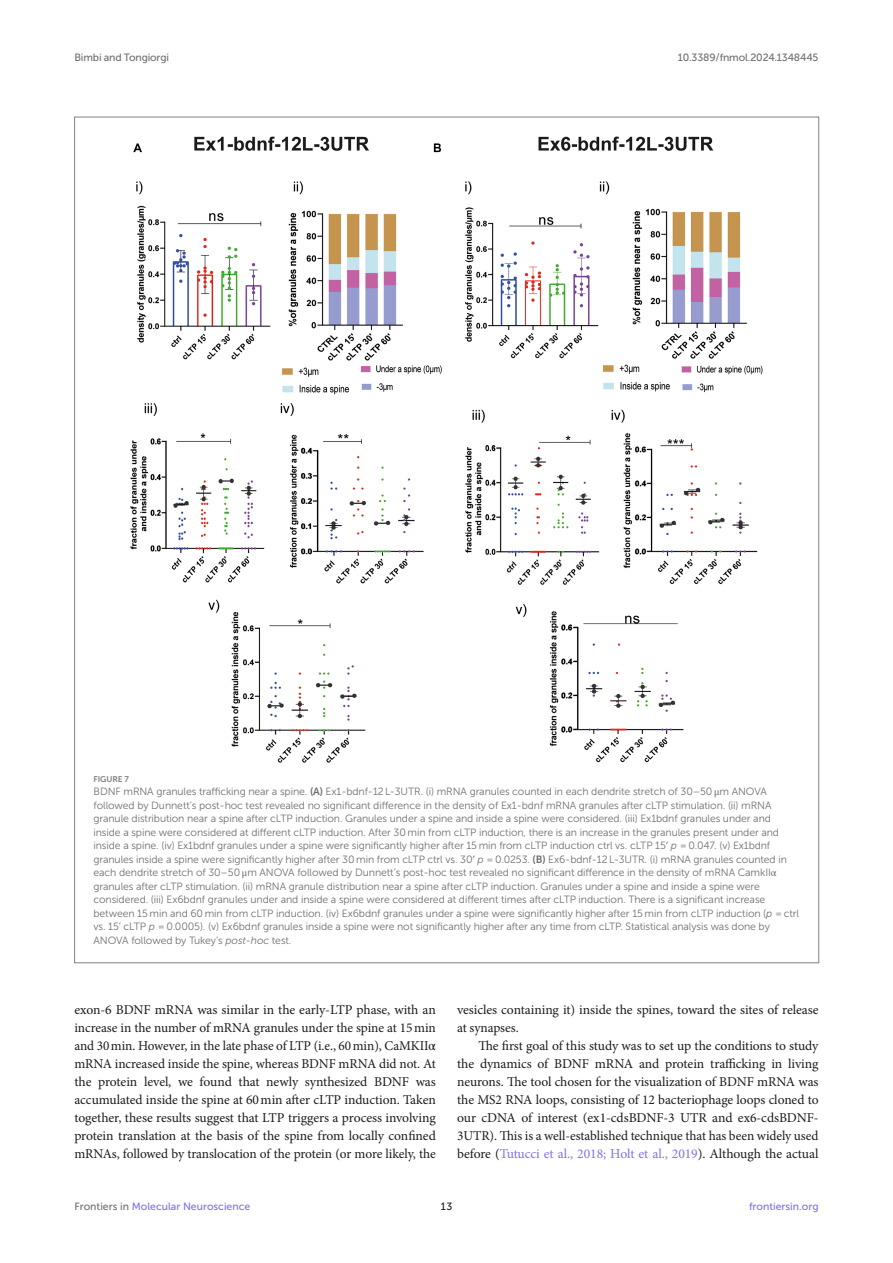
<style>
.page{position:relative;width:893px;height:1263px;background:#fff}
.page>*{position:absolute;margin:0;border:0;box-sizing:border-box;transform-origin:0 0}
.TEXT_FLUSH{font:13.5px/18px "Minion Pro";letter-spacing:-.01em;color:#1b1c1b;text-align:justify}
.TEXT{font:13.5px/18px "Minion Pro";letter-spacing:-.005em;color:#1b1c1b;text-align:justify}
.FIG_LEG{font:10.5px/13.5px "Museo Sans 300";letter-spacing:-.01em;color:#706f70}
.t1{font:10.5px "Museo Sans 500";color:#856df0}
.t2{font:10.5px "Museo Sans 500";letter-spacing:-.015em;color:#706f70}
.t3{font:10.5px "Museo Sans 500";color:#1b1c1b}
.FIG_HD{font:8.25px "Museo Sans 700";letter-spacing:-.01em;color:#7e7f7f}
.s1{font-family:"Museo Sans 700"}
.s2{font-family:"STIX General"}
.s3{font-family:"Gentium Plus"}
.s4{font-style:italic}
.s5{color:#856df0}
.s6{color:#706f70}
</style>
<div class="page">
<img style="left:130px;top:136px;width:633px;height:627px">
<p class="t2" style="left:74px;top:51px;width:96px">Bimbi and Tongiorgi</p>
<p class="t2" style="left:678px;top:51px;width:142px">10.3389/fnmol.2024.1348445</p>
<p class="FIG_HD" style="left:94px;top:774px;width:37px">FIGURE 7</p>
<p class="FIG_LEG" style="left:94px;top:785px;width:707px">BDNF mRNA granules trafficking near a spine. <span class="s1">(A)</span> Ex1-bdnf-12 L-3UTR. (i) mRNA granules counted in each dendrite stretch of 30–50 <span class="s2">μ</span>m ANOVA followed by Dunnett’s post-hoc test revealed no significant difference in the density of Ex1-bdnf mRNA granules after cLTP stimulation. (ii) mRNA granule distribution near a spine after cLTP induction. Granules under a spine and inside a spine were considered. (iii) Ex1bdnf granules under and inside a spine were considered at different cLTP induction. After 30 min from cLTP induction, there is an increase in the granules present under and inside a spine. (iv) Ex1bdnf granules under a spine were significantly higher after 15 min from cLTP induction ctrl vs. cLTP 15<span class="s3">′</span> <span class="s4">p</span> = 0.047. (v) Ex1bdnf granules inside a spine were significantly higher after 30 min from cLTP ctrl vs. 30<span class="s3">′</span> <span class="s4">p</span> = 0.0253. <span class="s1">(B)</span> Ex6-bdnf-12 L-3UTR. (i) mRNA granules counted in each dendrite stretch of 30–50 <span class="s2">μ</span>m ANOVA followed by Dunnett’s post-hoc test revealed no significant difference in the density of mRNA CamkII<span class="s2">α </span>granules after cLTP stimulation. (ii) mRNA granule distribution near a spine after cLTP induction. Granules under a spine and inside a spine were considered. (iii) Ex6bdnf granules under and inside a spine were considered at different times after cLTP induction. There is a significant increase between 15 min and 60 min from cLTP induction. (iv) Ex6bdnf granules under a spine were significantly higher after 15 min from cLTP induction (<span class="s4">p</span> = ctrl vs. 15’ cLTP <span class="s4">p</span> = 0.0005). (v) Ex6bdnf granules inside a spine were not significantly higher after any time from cLTP. Statistical analysis was done by ANOVA followed by Tukey’s <span class="s4">post-hoc</span> test.</p>
<p class="TEXT_FLUSH" style="left:74px;top:1001px;width:363px">exon-6 BDNF mRNA was similar in the early-LTP phase, with an increase in the number of mRNA granules under the spine at 15min and 30min. However, in the late phase of LTP (i.e., 60min), CaMKII<span class="s2">α </span>mRNA increased inside the spine, whereas BDNF mRNA did not. At the protein level, we found that newly synthesized BDNF was accumulated inside the spine at 60min after cLTP induction. Taken together, these results suggest that LTP triggers a process involving protein translation at the basis of the spine from locally confined mRNAs, followed by translocation of the protein (or more likely, the</p>
<p class="TEXT_FLUSH" style="left:457px;top:1001px;width:363px">vesicles containing it) inside the spines, toward the sites of release at synapses.</p>
<p class="TEXT" style="left:457px;top:1037px;width:363px;text-indent:21px">The first goal of this study was to set up the conditions to study the dynamics of BDNF mRNA and protein trafficking in living neurons. The tool chosen for the visualization of BDNF mRNA was the MS2 RNA loops, consisting of 12 bacteriophage loops cloned to our cDNA of interest (ex1-cdsBDNF-3 UTR and ex6-cdsBDNF-3UTR). This is a well-established technique that has been widely used before (<span class="s5">Tutucci et al., 2018; Holt et al., 2019</span>). Although the actual</p>
<p class="t1" style="left:74px;top:1200px;width:177px"><span class="s6">Frontiers in</span> Molecular Neuroscience</p>
<p class="t3" style="left:441px;top:1200px;width:13px">13</p>
<p class="t1" style="left:749px;top:1200px;width:71px">frontiersin.org</p>
</div>
